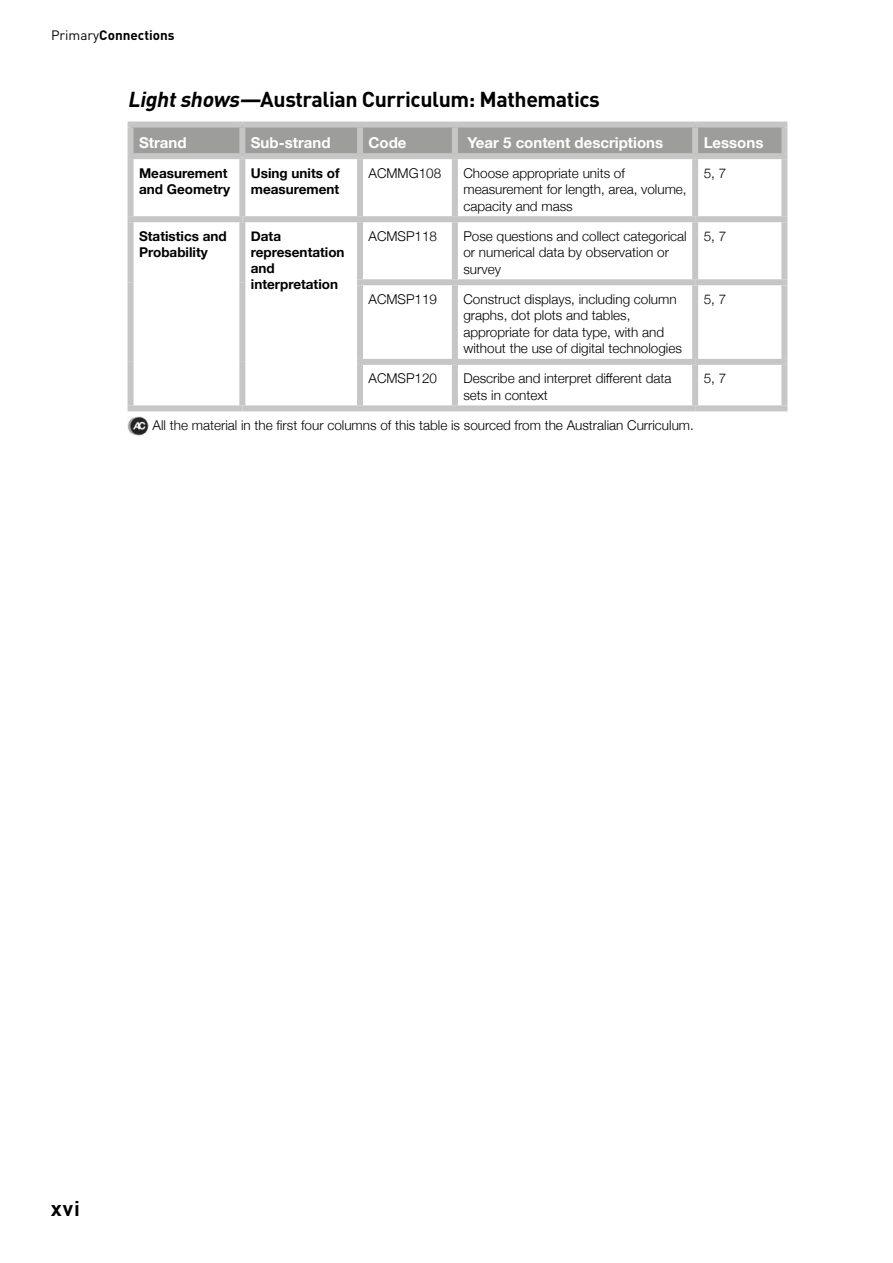
<style>
.page{position:relative;width:893px;height:1263px;background:#fff}
.page>*{position:absolute;margin:0;border:0;box-sizing:border-box;transform-origin:0 0}
.t1{font:700 21.3px "DIN";letter-spacing:-.02em;color:#000}
.t2{font:700 21px "DIN";color:#000}
.t3{font:700 15px "Helvetica Neue";color:#fff}
.t4{font:300 13.5px/16.5px "Helvetica Neue";color:#000}
.t5{font:700 13.5px/16.2px "Helvetica Neue";color:#000}
.t6{font:700 13.5px "DIN";color:#000}
.s1{font-weight:400}
.s2{font-style:italic}
</style>
<div class="page">
<div style="left:134px;top:127px;width:647px;height:26px;background:#9d9d9c"></div>
<svg style="left:134px;top:159px;width:647px;height:246px"></svg>
<div style="left:128px;top:121px;width:114px;height:6px;background:#c6c6c6"></div>
<div style="left:128px;top:127px;width:6px;height:26px;background:#c6c6c6"></div>
<div style="left:242px;top:121px;width:118px;height:6px;background:#c6c6c6"></div>
<div style="left:239px;top:127px;width:6px;height:26px;background:#c6c6c6"></div>
<div style="left:360px;top:121px;width:95px;height:6px;background:#c6c6c6"></div>
<div style="left:357px;top:127px;width:6px;height:26px;background:#c6c6c6"></div>
<div style="left:455px;top:121px;width:240px;height:6px;background:#c6c6c6"></div>
<div style="left:452px;top:127px;width:6px;height:26px;background:#c6c6c6"></div>
<div style="left:695px;top:121px;width:92px;height:6px;background:#c6c6c6"></div>
<div style="left:692px;top:127px;width:6px;height:26px;background:#c6c6c6"></div>
<div style="left:781px;top:127px;width:6px;height:26px;background:#c6c6c6"></div>
<div style="left:128px;top:153px;width:114px;height:6px;background:#c6c6c6"></div>
<div style="left:128px;top:159px;width:6px;height:57px;background:#c6c6c6"></div>
<div style="left:242px;top:153px;width:118px;height:6px;background:#c6c6c6"></div>
<div style="left:239px;top:159px;width:6px;height:57px;background:#c6c6c6"></div>
<div style="left:360px;top:153px;width:95px;height:6px;background:#c6c6c6"></div>
<div style="left:357px;top:159px;width:6px;height:57px;background:#c6c6c6"></div>
<div style="left:455px;top:153px;width:240px;height:6px;background:#c6c6c6"></div>
<div style="left:452px;top:159px;width:6px;height:57px;background:#c6c6c6"></div>
<div style="left:695px;top:153px;width:92px;height:6px;background:#c6c6c6"></div>
<div style="left:692px;top:159px;width:6px;height:57px;background:#c6c6c6"></div>
<div style="left:781px;top:159px;width:6px;height:57px;background:#c6c6c6"></div>
<div style="left:128px;top:216px;width:114px;height:6px;background:#c6c6c6"></div>
<div style="left:128px;top:222px;width:6px;height:60px;background:#c6c6c6"></div>
<div style="left:242px;top:216px;width:118px;height:6px;background:#c6c6c6"></div>
<div style="left:239px;top:222px;width:6px;height:60px;background:#c6c6c6"></div>
<div style="left:360px;top:216px;width:95px;height:6px;background:#c6c6c6"></div>
<div style="left:357px;top:222px;width:6px;height:57px;background:#c6c6c6"></div>
<div style="left:455px;top:216px;width:240px;height:6px;background:#c6c6c6"></div>
<div style="left:452px;top:222px;width:6px;height:57px;background:#c6c6c6"></div>
<div style="left:695px;top:216px;width:92px;height:6px;background:#c6c6c6"></div>
<div style="left:692px;top:222px;width:6px;height:57px;background:#c6c6c6"></div>
<div style="left:781px;top:222px;width:6px;height:57px;background:#c6c6c6"></div>
<div style="left:128px;top:282px;width:6px;height:80px;background:#c6c6c6"></div>
<div style="left:239px;top:282px;width:6px;height:80px;background:#c6c6c6"></div>
<div style="left:357px;top:279px;width:98px;height:6px;background:#c6c6c6"></div>
<div style="left:357px;top:285px;width:6px;height:74px;background:#c6c6c6"></div>
<div style="left:455px;top:279px;width:240px;height:6px;background:#c6c6c6"></div>
<div style="left:452px;top:285px;width:6px;height:74px;background:#c6c6c6"></div>
<div style="left:695px;top:279px;width:92px;height:6px;background:#c6c6c6"></div>
<div style="left:692px;top:285px;width:6px;height:74px;background:#c6c6c6"></div>
<div style="left:781px;top:285px;width:6px;height:74px;background:#c6c6c6"></div>
<div style="left:128px;top:362px;width:6px;height:43px;background:#c6c6c6"></div>
<div style="left:239px;top:362px;width:6px;height:43px;background:#c6c6c6"></div>
<div style="left:357px;top:359px;width:98px;height:6px;background:#c6c6c6"></div>
<div style="left:357px;top:365px;width:6px;height:40px;background:#c6c6c6"></div>
<div style="left:455px;top:359px;width:240px;height:6px;background:#c6c6c6"></div>
<div style="left:452px;top:365px;width:6px;height:40px;background:#c6c6c6"></div>
<div style="left:695px;top:359px;width:92px;height:6px;background:#c6c6c6"></div>
<div style="left:692px;top:365px;width:6px;height:40px;background:#c6c6c6"></div>
<div style="left:781px;top:365px;width:6px;height:40px;background:#c6c6c6"></div>
<div style="left:128px;top:405px;width:114px;height:6px;background:#c6c6c6"></div>
<div style="left:242px;top:405px;width:118px;height:6px;background:#c6c6c6"></div>
<div style="left:360px;top:405px;width:95px;height:6px;background:#c6c6c6"></div>
<div style="left:455px;top:405px;width:240px;height:6px;background:#c6c6c6"></div>
<div style="left:695px;top:405px;width:92px;height:6px;background:#c6c6c6"></div>
<img style="left:128px;top:417px;width:21px;height:19px">
<p class="t6" style="left:51px;top:26px;width:125px"><span class="s1">Primary</span>Connections</p>
<h1 class="t1" style="left:128px;top:85px;width:474px"><span class="s2">Lightshows—</span>Australian Curriculum: Mathematics</h1>
<p class="t3" style="left:139px;top:131px;width:49px">Strand</p>
<p class="t3" style="left:251px;top:131px;width:81px">Sub-strand</p>
<p class="t3" style="left:369px;top:131px;width:40px">Code</p>
<p class="t3" style="left:468px;top:131px;width:197px">Year 5 content descriptions</p>
<p class="t3" style="left:704px;top:131px;width:61px">Lessons</p>
<p class="t5" style="left:139px;top:165px;width:92px">Measurement and Geometry</p>
<p class="t5" style="left:251px;top:165px;width:90px">Using units of measurement</p>
<p class="t4" style="left:369px;top:164px;width:74px">ACMMG108</p>
<p class="t4" style="left:463px;top:164px;width:225px">Choose appropriate units of measurement for length, area, volume, capacity and mass</p>
<p class="t4" style="left:704px;top:164px;width:24px">5, 7</p>
<p class="t5" style="left:139px;top:228px;width:89px">Statistics and<br>Probability</p>
<p class="t5" style="left:251px;top:228px;width:95px">Data representation and interpretation</p>
<p class="t4" style="left:369px;top:227px;width:70px">ACMSP118</p>
<p class="t4" style="left:463px;top:227px;width:225px">Pose questions and collect categorical or numerical data by observation or survey</p>
<p class="t4" style="left:704px;top:227px;width:24px">5, 7</p>
<p class="t4" style="left:369px;top:290px;width:70px">ACMSP119</p>
<p class="t4" style="left:463px;top:290px;width:220px">Construct displays, including column graphs, dot plots and tables, appropriate for data type, with and without the use of digital technologies</p>
<p class="t4" style="left:704px;top:290px;width:24px">5, 7</p>
<p class="t4" style="left:369px;top:369px;width:70px">ACMSP120</p>
<p class="t4" style="left:463px;top:369px;width:210px">Describe and interpret different data sets in context</p>
<p class="t4" style="left:704px;top:369px;width:24px">5, 7</p>
<p class="t4" style="left:153px;top:416px;width:543px">All the material in the first four columns of this table is sourced from the Australian Curriculum.</p>
<h2 class="t2" style="left:51px;top:1194px;width:30px">xvi</h2>
</div>
